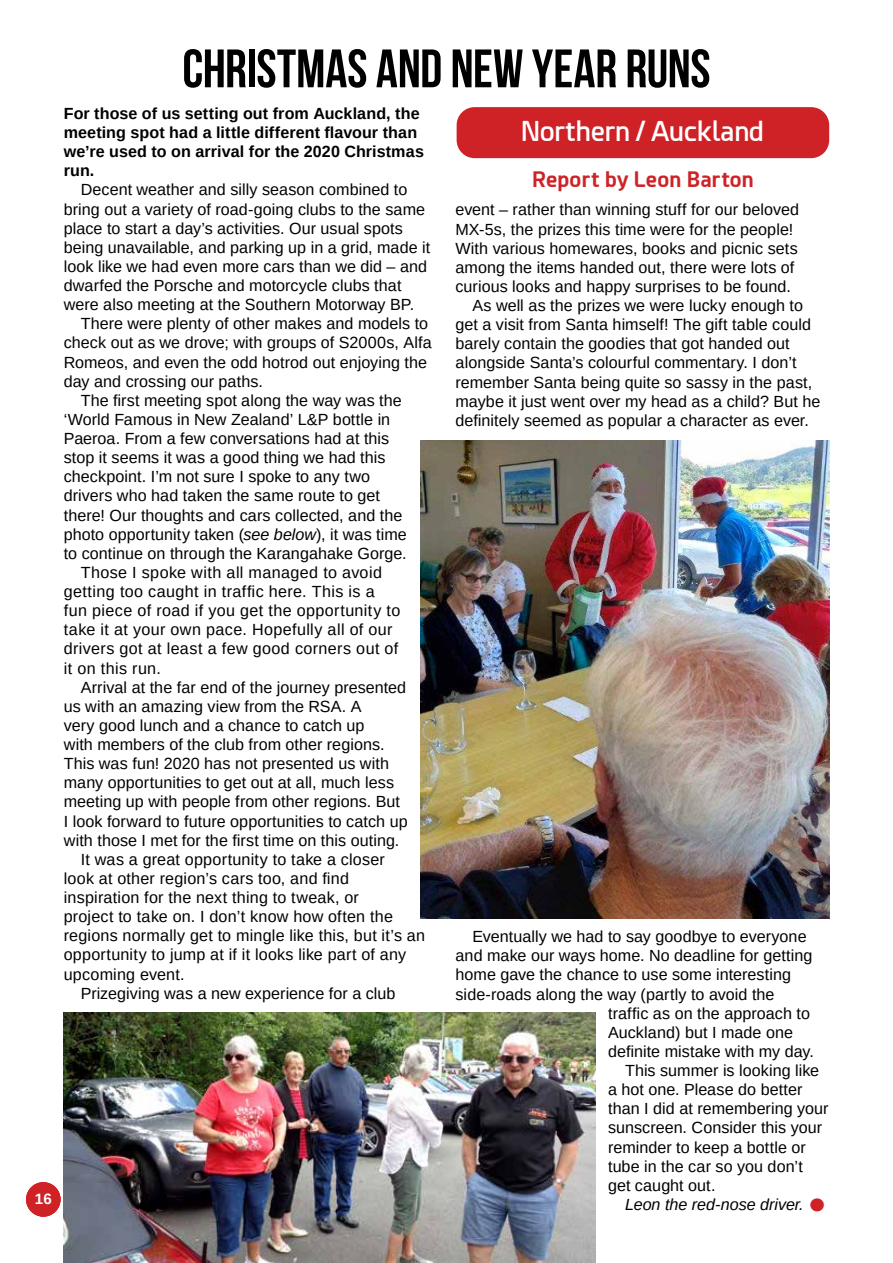
<style>
.page{position:relative;width:893px;height:1263px;background:#fff}
.page>*{position:absolute;margin:0;border:0;box-sizing:border-box;transform-origin:0 0}
.t1{font:700 54px "Bebas Neue";letter-spacing:-.005em;color:#000}
.t2{font:700 45px "Esphimere";color:#cf2227}
.t3{font:600 27px "Esphimere";letter-spacing:-.005em;color:#fff}
.t4{font:700 21px "Esphimere";letter-spacing:.02em;color:#cf2227}
.t5{font:16.2px "Arimo";letter-spacing:.005em;color:#000}
.t6{font:16.2px "Arimo";letter-spacing:.025em;color:#000}
.t7{font:700 16.2px/19px "Arimo";letter-spacing:.005em;color:#000}
.t8{font:italic 16.2px "Arimo";color:#000}
.t9{font:700 15px "Arimo";color:#fff}
.s1{font-style:italic}
</style>
<div class="page">
<div style="left:26px;top:1182px;width:35px;height:34px;background:#cf2227;border-radius:50%"></div>
<div style="left:457px;top:107px;width:372px;height:51px;background:#cf2227;border-radius:18px"></div>
<img style="left:64px;top:1012px;width:531px;height:251px">
<img style="left:421px;top:440px;width:408px;height:479px">
<p class="t9" style="left:35px;top:1188px;width:19px">16</p>
<h1 class="t1" style="left:182px;top:39px;width:530px">CHRISTMAS AND NEW YEAR RUNS</h1>
<h3 class="t3" style="left:521px;top:115px;width:245px">Northern / Auckland</h3>
<p class="t4" style="left:532px;top:166px;width:223px">Report by Leon Barton</p>
<p class="t7" style="left:64px;top:104px;width:362px">For those of us setting out from Auckland, the meeting spot had a little different flavour than we’re used to on arrival for the 2020 Christmas run.</p>
<p class="t5" style="left:81px;top:179px;width:328px">Decent weather and silly season combined to</p>
<p class="t5" style="left:64px;top:199px;width:363px">bring out a variety of road-going clubs to the same</p>
<p class="t5" style="left:64px;top:218px;width:341px">place to start a day’s activities. Our usual spots</p>
<p class="t5" style="left:64px;top:237px;width:368px">being unavailable, and parking up in a grid, made it</p>
<p class="t5" style="left:64px;top:256px;width:365px">look like we had even more cars than we did – and</p>
<p class="t5" style="left:64px;top:275px;width:339px">dwarfed the Porsche and motorcycle clubs that</p>
<p class="t5" style="left:64px;top:294px;width:352px">were also meeting at the Southern Motorway BP.</p>
<p class="t5" style="left:81px;top:313px;width:349px">There were plenty of other makes and models to</p>
<p class="t5" style="left:64px;top:332px;width:369px">check out as we drove; with groups of S2000s, Alfa</p>
<p class="t5" style="left:64px;top:352px;width:365px">Romeos, and even the odd hotrod out enjoying the</p>
<p class="t5" style="left:64px;top:371px;width:201px">day and crossing our paths.</p>
<p class="t5" style="left:81px;top:390px;width:323px">The first meeting spot along the way was the</p>
<p class="t5" style="left:64px;top:409px;width:328px">‘World Famous in New Zealand’ L&amp;P bottle in</p>
<p class="t5" style="left:64px;top:428px;width:327px">Paeroa. From a few conversations had at this</p>
<p class="t5" style="left:64px;top:447px;width:323px">stop it seems it was a good thing we had this</p>
<p class="t5" style="left:64px;top:466px;width:308px">checkpoint. I’m not sure I spoke to any two</p>
<p class="t5" style="left:64px;top:485px;width:318px">drivers who had taken the same route to get</p>
<p class="t5" style="left:64px;top:505px;width:340px">there! Our thoughts and cars collected, and the</p>
<p class="t5" style="left:64px;top:524px;width:345px">photo opportunity taken (<span class="s1">see below</span>), it was time</p>
<p class="t5" style="left:64px;top:543px;width:344px">to continue on through the Karangahake Gorge.</p>
<p class="t6" style="left:81px;top:562px;width:303px">Those I spoke with all managed to avoid</p>
<p class="t6" style="left:64px;top:581px;width:312px">getting too caught in traffic here. This is a</p>
<p class="t6" style="left:64px;top:600px;width:338px">fun piece of road if you get the opportunity to</p>
<p class="t6" style="left:64px;top:619px;width:330px">take it at your own pace. Hopefully all of our</p>
<p class="t6" style="left:64px;top:638px;width:336px">drivers got at least a few good corners out of</p>
<p class="t6" style="left:64px;top:658px;width:99px">it on this run.</p>
<p class="t5" style="left:81px;top:677px;width:327px">Arrival at the far end of the journey presented</p>
<p class="t5" style="left:64px;top:696px;width:299px">us with an amazing view from the RSA. A</p>
<p class="t5" style="left:64px;top:715px;width:302px">very good lunch and a chance to catch up</p>
<p class="t5" style="left:64px;top:734px;width:322px">with members of the club from other regions.</p>
<p class="t5" style="left:64px;top:753px;width:327px">This was fun! 2020 has not presented us with</p>
<p class="t5" style="left:64px;top:772px;width:332px">many opportunities to get out at all, much less</p>
<p class="t5" style="left:64px;top:791px;width:338px">meeting up with people from other regions. But</p>
<p class="t5" style="left:64px;top:811px;width:345px">I look forward to future opportunities to catch up</p>
<p class="t5" style="left:64px;top:830px;width:337px">with those I met for the first time on this outing.</p>
<p class="t5" style="left:81px;top:849px;width:306px">It was a great opportunity to take a closer</p>
<p class="t5" style="left:64px;top:868px;width:287px">look at other region’s cars too, and find</p>
<p class="t5" style="left:64px;top:887px;width:297px">inspiration for the next thing to tweak, or</p>
<p class="t5" style="left:64px;top:906px;width:331px">project to take on. I don’t know how often the</p>
<p class="t5" style="left:64px;top:925px;width:363px">regions normally get to mingle like this, but it’s an</p>
<p class="t5" style="left:64px;top:944px;width:344px">opportunity to jump at if it looks like part of any</p>
<p class="t5" style="left:64px;top:964px;width:122px">upcoming event.</p>
<p class="t5" style="left:81px;top:983px;width:316px">Prizegiving was a new experience for a club</p>
<p class="t5" style="left:455px;top:199px;width:345px">event – rather than winning stuff for our beloved</p>
<p class="t5" style="left:455px;top:219px;width:339px">MX-5s, the prizes this time were for the people!</p>
<p class="t5" style="left:455px;top:238px;width:344px">With various homewares, books and picnic sets</p>
<p class="t5" style="left:455px;top:257px;width:340px">among the items handed out, there were lots of</p>
<p class="t5" style="left:455px;top:276px;width:337px">curious looks and happy surprises to be found.</p>
<p class="t5" style="left:472px;top:295px;width:332px">As well as the prizes we were lucky enough to</p>
<p class="t5" style="left:455px;top:314px;width:357px">get a visit from Santa himself! The gift table could</p>
<p class="t5" style="left:455px;top:333px;width:336px">barely contain the goodies that got handed out</p>
<p class="t5" style="left:455px;top:352px;width:343px">alongside Santa’s colourful commentary. I don’t</p>
<p class="t5" style="left:455px;top:372px;width:358px">remember Santa being quite so sassy in the past,</p>
<p class="t5" style="left:455px;top:391px;width:366px">maybe it just went over my head as a child? But he</p>
<p class="t5" style="left:455px;top:410px;width:355px">definitely seemed as popular a character as ever.</p>
<p class="t5" style="left:472px;top:926px;width:336px">Eventually we had to say goodbye to everyone</p>
<p class="t5" style="left:455px;top:945px;width:359px">and make our ways home. No deadline for getting</p>
<p class="t5" style="left:455px;top:964px;width:337px">home gave the chance to use some interesting</p>
<p class="t5" style="left:455px;top:984px;width:321px">side-roads along the way (partly to avoid the</p>
<p class="t5" style="left:608px;top:1003px;width:203px">traffic as on the approach to</p>
<p class="t5" style="left:608px;top:1022px;width:187px">Auckland) but I made one</p>
<p class="t5" style="left:608px;top:1041px;width:207px">definite mistake with my day.</p>
<p class="t5" style="left:625px;top:1060px;width:196px">This summer is looking like</p>
<p class="t5" style="left:608px;top:1079px;width:196px">a hot one. Please do better</p>
<p class="t5" style="left:608px;top:1098px;width:222px">than I did at remembering your</p>
<p class="t5" style="left:608px;top:1117px;width:216px">sunscreen. Consider this your</p>
<p class="t5" style="left:608px;top:1137px;width:199px">reminder to keep a bottle or</p>
<p class="t5" style="left:608px;top:1156px;width:196px">tube in the car so you don’t</p>
<p class="t5" style="left:608px;top:1175px;width:109px">get caught out.</p>
<p class="t8" style="left:625px;top:1193px;width:180px">Leon the red-nose driver.</p>
<h2 class="t2" style="left:808px;top:1178px;width:20px">•</h2>
</div>
